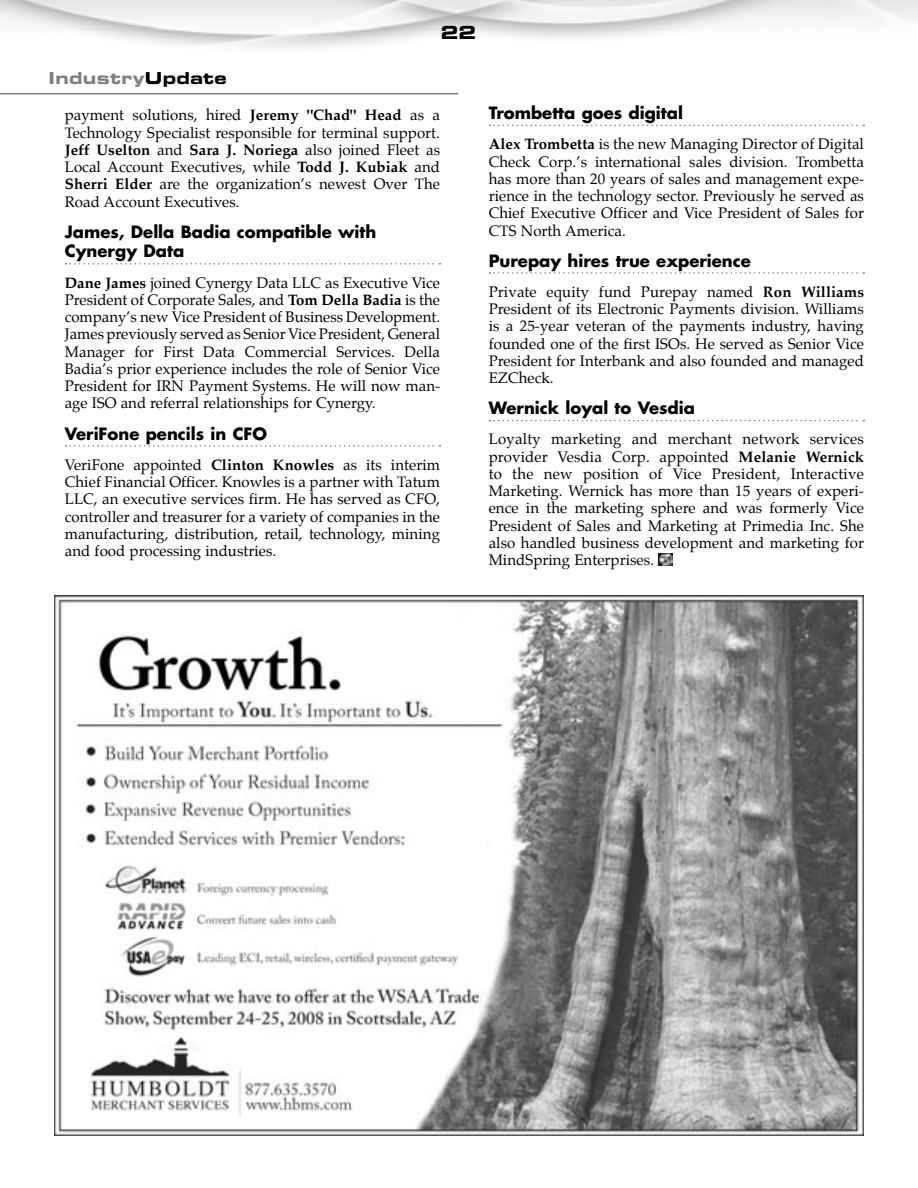
<style>
.page{position:relative;width:918px;height:1188px;background:#fff}
.page>*{position:absolute;margin:0;border:0;box-sizing:border-box;transform-origin:0 0}
.t1{font:18px "Eurostile Bold Extended Two";color:#000}
.t2{font:700 16.5px/19.8px "Futura";color:#000}
.t3{font:16.5px "Eurostile Bold Extended Two";letter-spacing:.02em;color:#7f7f7f}
.t4{font:15px/17.2px "Palatino";letter-spacing:.005em;color:#000;text-align:justify}
.s1{color:#000}
.s2{font-weight:700}
</style>
<div class="page">
<hr style="left:0;top:93px;width:458px;height:1px;background:#7f7f7f">
<img style="left:54px;top:595px;width:810px;height:540px">
<svg style="left:66px;top:263px;width:374px;height:2px"></svg>
<svg style="left:66px;top:445px;width:374px;height:2px"></svg>
<svg style="left:489px;top:125px;width:375px;height:1px"></svg>
<svg style="left:489px;top:272px;width:375px;height:2px"></svg>
<svg style="left:489px;top:420px;width:375px;height:1px"></svg>
<svg style="left:659px;top:553px;width:13px;height:12px"></svg>
<p class="t1" style="left:441px;top:26px;width:37px">22</p>
<p class="t3" style="left:49px;top:73px;width:180px">Industry<span class="s1">Update</span></p>
<p class="t4" style="left:65px;top:108px;width:377px">payment solutions, hired <span class="s2">Jeremy "Chad" Head</span> as a Technology Specialist responsible for terminal support.<br><span class="s2">Jeff Uselton</span> and <span class="s2">Sara J. Noriega</span> also joined Fleet as Local Account Executives, while <span class="s2">Todd J. Kubiak</span> and <span class="s2">Sherri Elder</span> are the organization’s newest Over The Road Account Executives.</p>
<p class="t2" style="left:65px;top:223px;width:313px">James, Della Badia compatible with<br>Cynergy Data</p>
<p class="t4" style="left:65px;top:275px;width:377px"><span class="s2">Dane James</span> joined Cynergy Data LLC as Executive Vice President of Corporate Sales, and <span class="s2">Tom Della Badia</span> is the company’s new Vice President of Business Development.<br>James previously served as Senior Vice President, General Manager for First Data Commercial Services. Della Badia’s prior experience includes the role of Senior Vice President for IRN Payment Systems. He will now man&shy;age ISO and referral relationships for Cynergy.</p>
<p class="t2" style="left:65px;top:425px;width:204px">VeriFone pencils in CFO</p>
<p class="t4" style="left:65px;top:457px;width:377px">VeriFone appointed <span class="s2">Clinton Knowles</span> as its interim Chief Financial Officer. Knowles is a partner with Tatum LLC, an executive services firm. He has served as CFO, controller and treasurer for a variety of companies in the manufacturing, distribution, retail, technology, mining and food processing industries.</p>
<p class="t2" style="left:489px;top:104px;width:196px">Trombetta goes digital</p>
<p class="t4" style="left:489px;top:137px;width:377px"><span class="s2">Alex Trombetta</span> is the new Managing Director of Digital Check Corp.’s international sales division. Trombetta has more than 20 years of sales and management expe&shy;rience in the technology sector. Previously he served as Chief Executive Officer and Vice President of Sales for CTS North America.</p>
<p class="t2" style="left:489px;top:252px;width:264px">Purepay hires true experience</p>
<p class="t4" style="left:489px;top:284px;width:377px">Private equity fund Purepay named <span class="s2">Ron Williams </span>President of its Electronic Payments division. Williams is a 25-year veteran of the payments industry, having founded one of the first ISOs. He served as Senior Vice President for Interbank and also founded and managed EZCheck.</p>
<p class="t2" style="left:489px;top:400px;width:208px">Wernick loyal to Vesdia</p>
<p class="t4" style="left:489px;top:432px;width:377px">Loyalty marketing and merchant network services provider Vesdia Corp. appointed <span class="s2">Melanie Wernick </span>to the new position of Vice President, Interactive Marketing. Wernick has more than 15 years of experi&shy;ence in the marketing sphere and was formerly Vice President of Sales and Marketing at Primedia Inc. She also handled business development and marketing for MindSpring Enterprises.</p>
</div>
